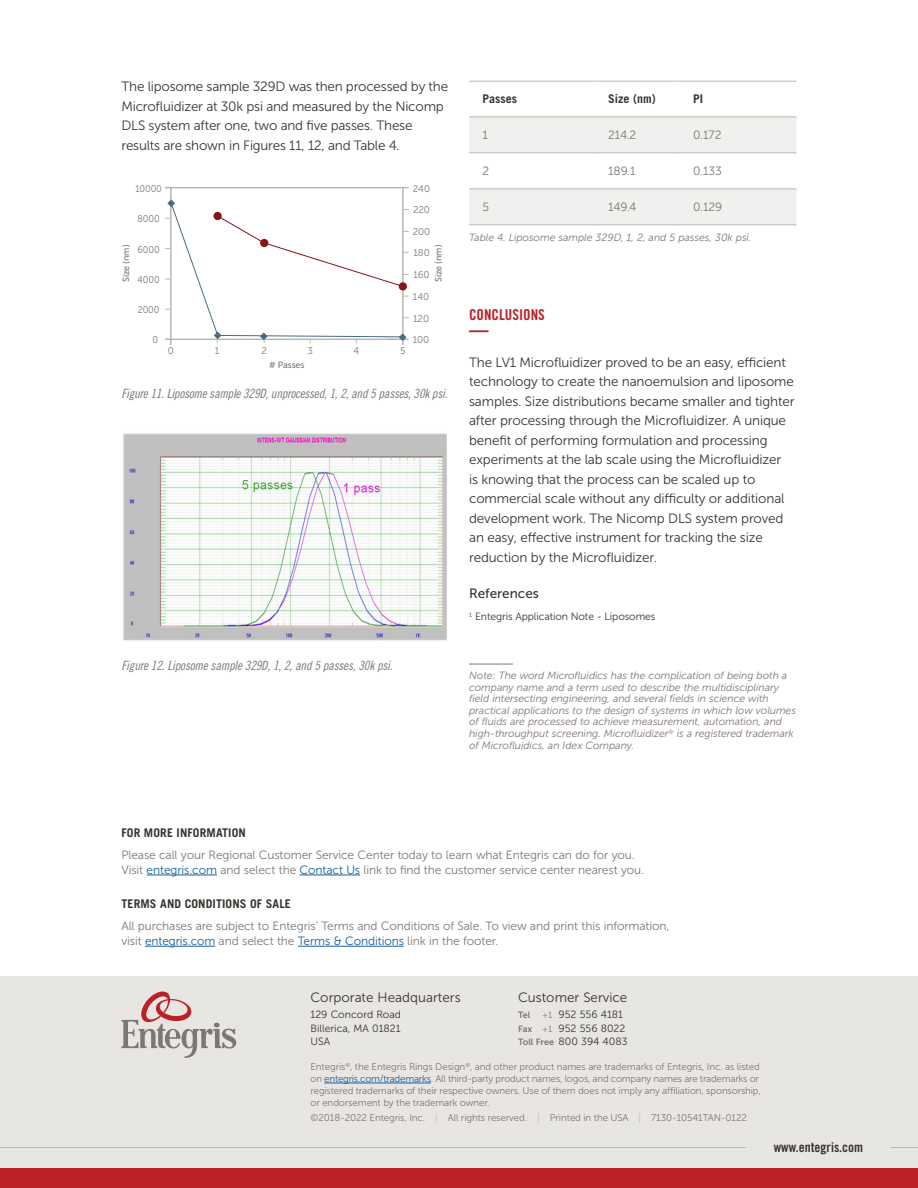
<style>
.page{position:relative;width:918px;height:1188px;background:#fff}
.page>*{position:absolute;margin:0;border:0;box-sizing:border-box;transform-origin:0 0}
.t1{font:700 expanded 20.25px "Trade Gothic LT Std";color:#bb2127;scale:.96 1}
.t2{font:15px "Trade Gothic LT Std Bd Cn 20";color:#bb2127}
.t3{font:13.5px/19.5px "Museo Sans 300";letter-spacing:-.01em;color:#38352f}
.t4{font:13.5px "Trade Gothic LT Std Bd Cn 20";color:#38352f}
.t5{font:13.5px "Museo Sans 500";color:#38352f}
.t6{font:12.75px "Trade Gothic LT Std Cn 18 Obl";letter-spacing:-.02em;color:#7e7672}
.t7{font:12px/15px "Museo Sans 300";letter-spacing:-.01em;color:#7e7672}
.t8{font:700 12px "Trade Gothic LT Std";letter-spacing:.01em;color:#38352f}
.t9{font:italic 10.5px/11.7px "Museo Sans 300";letter-spacing:-.005em;color:#7e7672}
.t10{font:10.5px/13.5px "Museo Sans 300";color:#38352f;text-align:justify}
.t11{font:9.75px/12px "Museo Sans 300";letter-spacing:-.01em;color:#7e7672}
.t12{font:9.75px "Museo Sans 300";letter-spacing:-.01em;color:#7e7672;scale:.93 1}
.t13{font:9px "Museo Sans 500";letter-spacing:-.01em;color:#7e7672}
.t14{font:9px "Museo Sans 700";color:#7e7672}
.s1{color:#175d9e}
.s2{font-size:9px;color:#7e7672}
.s3{font-family:"Museo Sans 700";font-size:9px;color:#7e7672}
.s4{color:#c0b5ae}
</style>
<div class="page">
<div style="left:0;top:976px;width:918px;height:212px;background:#e8e6e3"></div>
<div style="left:0;top:1168px;width:918px;height:20px;background:#bb2127"></div>
<hr style="left:147px;top:875px;width:70px;height:1px;background:#175d9e">
<hr style="left:300px;top:875px;width:60px;height:1px;background:#175d9e">
<hr style="left:145px;top:946px;width:70px;height:1px;background:#175d9e">
<hr style="left:298px;top:946px;width:106px;height:1px;background:#175d9e">
<svg style="left:891px;top:1147px;width:27px;height:1px"></svg>
<hr style="left:0;top:1147px;width:746px;height:1px;background:#c0b5ae">
<hr style="left:324px;top:1083px;width:107px;height:1px;background:#175d9e">
<svg style="left:122px;top:992px;width:114px;height:66px"></svg>
<svg style="left:165px;top:187px;width:244px;height:158px"></svg>
<img style="left:123px;top:433px;width:324px;height:208px">
<svg style="left:469px;top:118px;width:327px;height:107px"></svg>
<hr style="left:469px;top:153px;width:126px;height:1px;background:#c0b5ae">
<hr style="left:469px;top:225px;width:126px;height:1px;background:#c0b5ae">
<hr style="left:595px;top:153px;width:85px;height:1px;background:#c0b5ae">
<hr style="left:595px;top:225px;width:85px;height:1px;background:#c0b5ae">
<hr style="left:680px;top:153px;width:116px;height:1px;background:#c0b5ae">
<hr style="left:680px;top:225px;width:116px;height:1px;background:#c0b5ae">
<hr style="left:469px;top:81px;width:126px;height:1px;background:#c0b5ae">
<hr style="left:595px;top:81px;width:85px;height:1px;background:#c0b5ae">
<hr style="left:680px;top:81px;width:116px;height:1px;background:#c0b5ae">
<hr style="left:469px;top:117px;width:126px;height:1px;background:#c0b5ae">
<hr style="left:595px;top:117px;width:85px;height:1px;background:#c0b5ae">
<hr style="left:680px;top:117px;width:116px;height:1px;background:#c0b5ae">
<hr style="left:469px;top:189px;width:126px;height:1px;background:#c0b5ae">
<hr style="left:595px;top:189px;width:85px;height:1px;background:#c0b5ae">
<hr style="left:680px;top:189px;width:116px;height:1px;background:#c0b5ae">
<hr style="left:469px;top:664px;width:44px;height:1px;background:#7e7672">
<p class="t3" style="left:122px;top:77px;width:328px">The liposome sample 329D was then processed by the Microfluidizer at 30k psi and measured by the Nicomp DLS system after one, two and five passes. These results are shown in Figures 11, 12, and Table 4.</p>
<p class="t12" style="left:135px;top:183px;width:30px">10000</p>
<p class="t11" style="left:413px;top:182px;width:19px">240</p>
<p class="t11" style="left:413px;top:222px;width:19px;line-height:21px">200<br>180</p>
<p class="t11" style="left:413px;top:204px;width:18px">220</p>
<p class="t12" style="left:138px;top:214px;width:25px">8000</p>
<p class="t13" style="left:121px;top:282px;width:39px;rotate:-90deg">Size (nm)</p>
<p class="t13" style="left:433px;top:282px;width:39px;rotate:-90deg">Size (nm)</p>
<p class="t12" style="left:138px;top:244px;width:25px">6000</p>
<p class="t11" style="left:413px;top:269px;width:18px">160</p>
<p class="t12" style="left:138px;top:274px;width:25px">4000</p>
<p class="t12" style="left:138px;top:305px;width:25px">2000</p>
<p class="t12" style="left:152px;top:335px;width:8px">0</p>
<p class="t11" style="left:168px;top:345px;width:8px">0</p>
<p class="t11" style="left:215px;top:345px;width:6px">1</p>
<p class="t11" style="left:261px;top:345px;width:7px">2</p>
<p class="t11" style="left:307px;top:345px;width:7px">3</p>
<p class="t11" style="left:353px;top:345px;width:7px">4</p>
<p class="t11" style="left:400px;top:345px;width:7px">5</p>
<p class="t11" style="left:413px;top:291px;width:18px">140</p>
<p class="t11" style="left:413px;top:308px;width:18px;line-height:21.5px">120<br>100</p>
<p class="t13" style="left:269px;top:360px;width:37px"># Passes</p>
<p class="t6" style="left:122px;top:386px;width:328px">Figure 11. Liposome sample 329D, unprocessed, 1, 2, and 5 passes, 30k psi.</p>
<p class="t6" style="left:122px;top:658px;width:273px">Figure 12. Liposome sample 329D, 1, 2, and 5 passes, 30k psi.</p>
<p class="t8" style="left:483px;top:92px;width:36px">Passes</p>
<p class="t8" style="left:608px;top:92px;width:49px">Size (nm)</p>
<p class="t8" style="left:693px;top:92px;width:12px">PI</p>
<p class="t7" style="left:483px;top:128px;width:7px">1</p>
<p class="t7" style="left:608px;top:128px;width:30px">214.2</p>
<p class="t7" style="left:693px;top:128px;width:30px">0.172</p>
<p class="t7" style="left:483px;top:164px;width:8px">2</p>
<p class="t7" style="left:608px;top:164px;width:29px">189.1</p>
<p class="t7" style="left:693px;top:164px;width:30px">0.133</p>
<p class="t7" style="left:483px;top:200px;width:8px">5</p>
<p class="t7" style="left:608px;top:200px;width:30px">149.4</p>
<p class="t7" style="left:693px;top:200px;width:31px">0.129</p>
<p class="t9" style="left:469px;top:232px;width:284px">Table 4. Liposome sample 329D, 1, 2, and 5 passes, 30k psi.</p>
<p class="t2" style="left:469px;top:306px;width:77px">CONCLUSIONS</p>
<h1 class="t1" style="left:469px;top:317px;width:22px">—</h1>
<p class="t3" style="left:469px;top:352px;width:327px">The LV1 Microfluidizer proved to be an easy, efficient technology to create the nanoemulsion and liposome samples. Size distributions became smaller and tighter after processing through the Microfluidizer. A unique benefit of performing formulation and processing experiments at the lab scale using the Microfluidizer<br>is knowing that the process can be scaled up to commercial scale without any difficulty or additional development work. The Nicomp DLS system proved an easy, effective instrument for tracking the size reduction by the Microfluidizer.</p>
<p class="t5" style="left:469px;top:586px;width:71px">References</p>
<p class="t10" style="left:469px;top:610px;width:188px"><sup>1</sup> Entegris Application Note - Liposomes</p>
<p class="t9" style="left:469px;top:670px;width:328px">Note: The word Microfluidics has the complication of being both a company name and a term used to describe the multidisciplinary field intersecting engineering, and several fields in science with practical applications to the design of systems in which low volumes of fluids are processed to achieve measurement, automation, and high-throughput screening. Microfluidizer<sup>®</sup> is a registered trademark of Microfluidics, an Idex Company.</p>
<p class="t8" style="left:122px;top:825px;width:126px">FOR MORE INFORMATION</p>
<p class="t7" style="left:122px;top:847px;width:524px">Please call your Regional Customer Service Center today to learn what Entegris can do for you.<br>Visit <span class="s1">entegris.com</span> and select the <span class="s1">Contact Us</span> link to find the customer service center nearest you.</p>
<p class="t8" style="left:122px;top:897px;width:171px">TERMS AND CONDITIONS OF SALE</p>
<p class="t7" style="left:122px;top:918px;width:549px">All purchases are subject to Entegris’ Terms and Conditions of Sale. To view and print this information, visit <span class="s1">entegris.com</span> and select the <span class="s1">Terms &amp; Conditions</span> link in the footer.</p>
<p class="t3" style="left:310px;top:987px;width:152px">Corporate Headquarters</p>
<p class="t3" style="left:518px;top:987px;width:111px">Customer Service</p>
<p class="t10" style="left:310px;top:1008px;width:92px">129 Concord Road Billerica, MA 01821<br>USA</p>
<p class="t14" style="left:518px;top:1010px;width:14px">Tel</p>
<p class="t10" style="left:518px;top:1008px;width:111px;text-align:left;text-indent:24px"><span class="s2">+1</span> 952 556 4181<br><span class="s3">Fax</span> <span class="s2">+1</span> 952 556 8022<br><span class="s3">Toll Free</span> 800 394 4083</p>
<p class="t11" style="left:310px;top:1061px;width:452px">Entegris<sup>®</sup>, the Entegris Rings Design<sup>®</sup>, and other product names are trademarks of Entegris, Inc. as listed on <span class="s1">entegris.com/trademarks</span>. All third-party product names, logos, and company names are trademarks or registered trademarks of their respective owners. Use of them does not imply any affiliation, sponsorship, or endorsement by the trademark owner.</p>
<p class="t11" style="left:310px;top:1112px;width:438px">©2018-2022 Entegris, Inc. <span class="s4">|</span> All rights reserved. <span class="s4">|</span> Printed in the USA <span class="s4">|</span> 7130-10541TAN-0122</p>
<p class="t4" style="left:774px;top:1139px;width:91px">www.entegris.com</p>
</div>
